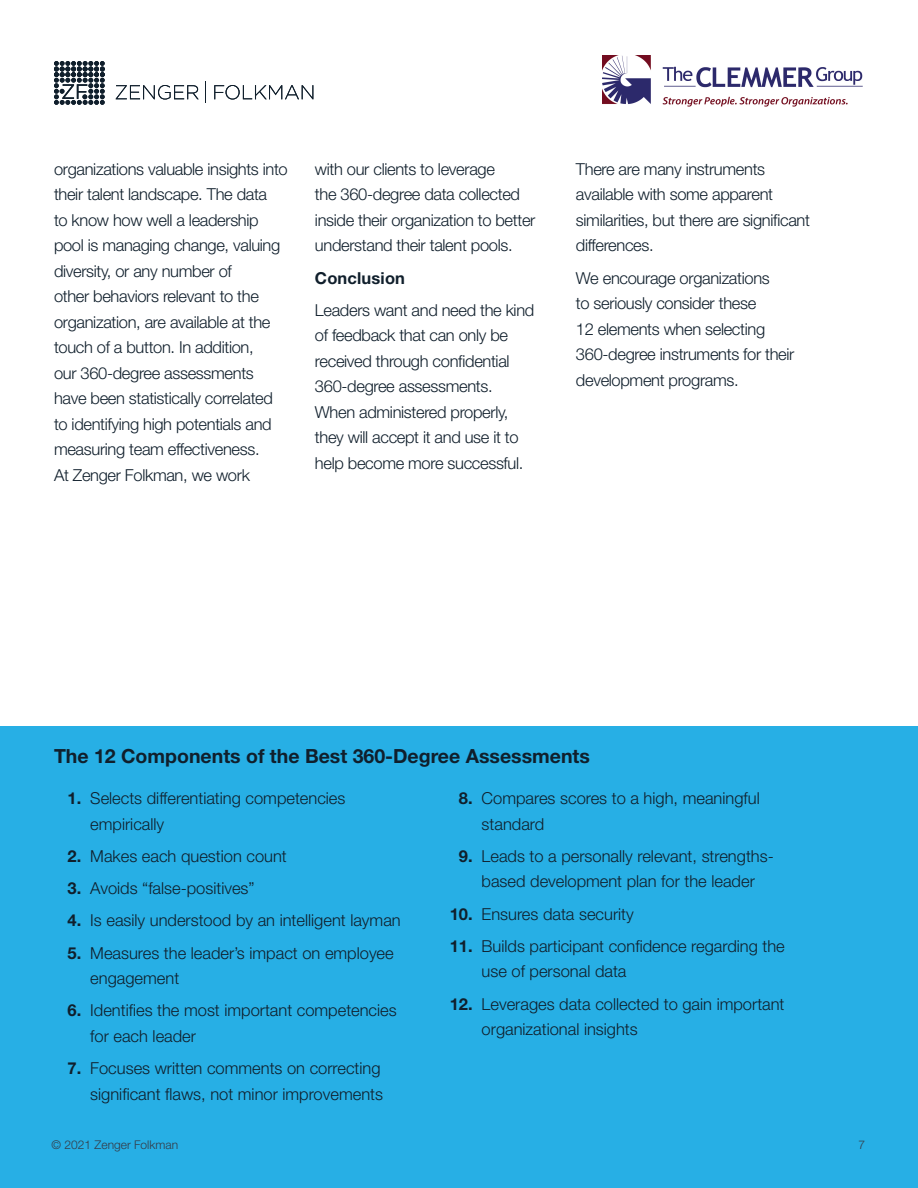
<style>
.page{position:relative;width:918px;height:1188px;background:#fff}
.page>*{position:absolute;margin:0;border:0;box-sizing:border-box;transform-origin:0 0}
.t1{font:700 19.5px "Helvetica Neue";color:#101f2c}
.t2{font:300 16.5px/25.5px "Helvetica Neue";letter-spacing:-.02em;color:#101f2c}
.t3{font:300 16.5px/25.5px "Helvetica Neue";color:#101f2c}
.t4{font:700 16.5px "Helvetica Neue";letter-spacing:.01em;color:#101f2c}
.t5{font:300 12px "Helvetica Neue";color:#353b46}
.s1{font-weight:700}
</style>
<div class="page">
<div style="left:0;top:727px;width:918px;height:461px;background:#27afe5"></div>
<svg style="left:54px;top:61px;width:51px;height:44px"></svg>
<svg style="left:116px;top:85px;width:83px;height:15px"></svg>
<svg style="left:214px;top:85px;width:99px;height:15px"></svg>
<svg style="left:205px;top:81px;width:1px;height:22px"></svg>
<img style="left:603px;top:56px;width:260px;height:50px">
<p class="t2" style="left:54px;top:156px;width:235px">organizations valuable insights into their talent landscape. The data<br>to know how well a leadership pool is managing change, valuing diversity, or any number of<br>other behaviors relevant to the organization, are available at the touch of a button. In addition,<br>our 360-degree assessments have been statistically correlated to identifying high potentials and measuring team effectiveness.<br>At Zenger Folkman, we work</p>
<p class="t2" style="left:315px;top:156px;width:222px">with our clients to leverage<br>the 360-degree data collected inside their organization to better understand their talent pools.</p>
<p class="t4" style="left:315px;top:268px;width:92px">Conclusion</p>
<p class="t2" style="left:315px;top:297px;width:221px">Leaders want and need the kind of feedback that can only be received through confidential<br>360-degree assessments.<br>When administered properly, they will accept it and use it to help become more successful.</p>
<p class="t2" style="left:576px;top:156px;width:236px">There are many instruments available with some apparent similarities, but there are significant differences.</p>
<p class="t2" style="left:576px;top:265px;width:220px">We encourage organizations<br>to seriously consider these<br>12 elements when selecting<br>360-degree instruments for their development programs.</p>
<p class="t1" style="left:54px;top:744px;width:537px">The 12 Components of the Best 360-Degree Assessments</p>
<p class="t3" style="left:90px;top:785px;width:257px;text-indent:-23px"><span class="s1">1.</span> Selects differentiating competencies empirically</p>
<p class="t3" style="left:68px;top:843px;width:221px"><span class="s1">2.</span> Makes each question count</p>
<p class="t3" style="left:68px;top:875px;width:189px"><span class="s1">3.</span> Avoids “false-positives”</p>
<p class="t3" style="left:68px;top:907px;width:335px"><span class="s1">4.</span> Is easily understood by an intelligent layman</p>
<p class="t3" style="left:90px;top:940px;width:305px;text-indent:-23px"><span class="s1">5.</span> Measures the leader’s impact on employee engagement</p>
<p class="t3" style="left:90px;top:997px;width:308px;text-indent:-23px"><span class="s1">6.</span> Identifies the most important competencies for each leader</p>
<p class="t3" style="left:68px;top:1055px;width:317px;text-align:right"><span class="s1">7.</span> Focuses written comments on correcting significant flaws, not minor improvements</p>
<p class="t3" style="left:482px;top:785px;width:280px;text-indent:-23px"><span class="s1">8.</span> Compares scores to a high, meaningful standard</p>
<p class="t3" style="left:459px;top:843px;width:316px;text-align:center"><span class="s1">9.</span> Leads to a personally relevant, strengths&shy;based development plan for the leader</p>
<p class="t3" style="left:450px;top:901px;width:186px"><span class="s1">10.</span> Ensures data security</p>
<p class="t3" style="left:482px;top:933px;width:305px;text-indent:-32px"><span class="s1">11.</span> Builds participant confidence regarding the use of personal data</p>
<p class="t3" style="left:482px;top:991px;width:304px;text-indent:-32px"><span class="s1">12.</span> Leverages data collected to gain important organizational insights</p>
<p class="t5" style="left:52px;top:1138px;width:128px">© 2021 Zenger Folkman</p>
<p class="t5" style="left:858px;top:1138px;width:8px">7</p>
</div>
